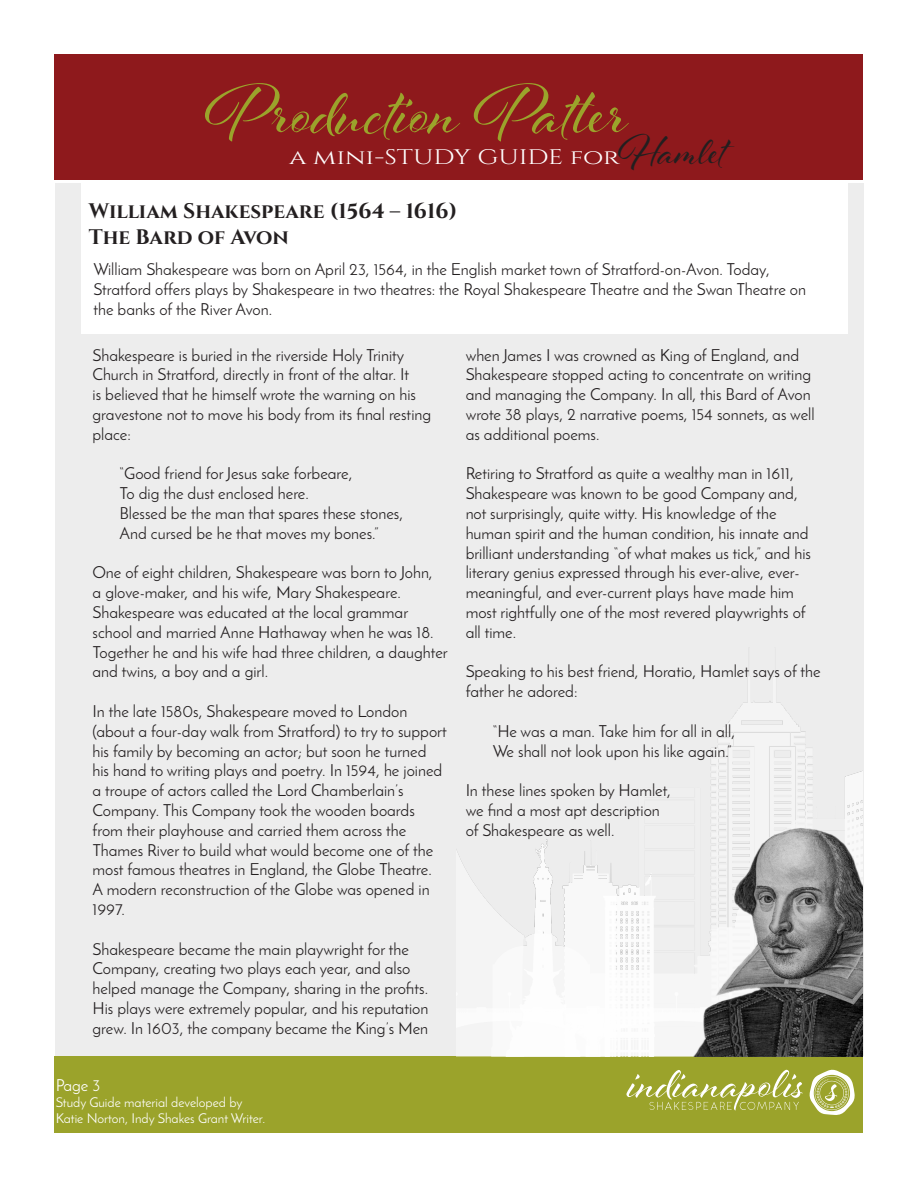
<style>
.page{position:relative;width:918px;height:1188px;background:#fff}
.page>*{position:absolute;margin:0;border:0;box-sizing:border-box;transform-origin:0 0}
.t1{font:75px "Al Fresco Basic";color:#9ba32b}
.t2{font:45px "Al Fresco Basic";color:#231f20}
.t3{font:700 21px "Cinzel";color:#231f20}
.t4{font:21px "Cinzel";color:#fff;scale:1.25 1}
.t5{font:16.5px/19.8px "Josefin Sans";color:#231f20}
.t6{font:16.5px "Josefin Sans";color:#fff}
.t7{font:13.5px/16.2px "Josefin Sans";color:#fff}
</style>
<div class="page">
<div style="left:55px;top:55px;width:808px;height:125px;background:#8e191c"></div>
<div style="left:55px;top:1056px;width:808px;height:77px;background:#9ba32b"></div>
<svg style="left:626px;top:1070px;width:177px;height:40px"></svg>
<svg style="left:809px;top:1069px;width:46px;height:46px"></svg>
<div style="left:56px;top:183px;width:808px;height:873px;background:#ededed"></div>
<div style="left:81px;top:181px;width:766px;height:152px;background:#fff"></div>
<img style="left:457px;top:676px;width:405px;height:380px">
<h1 class="t1" style="left:205px;top:69px;width:425px">Production Patter</h1>
<p class="t4" style="left:289px;top:144px;width:266px">a mini-STUDY GUIDE for</p>
<h2 class="t2" style="left:618px;top:125px;width:109px">Hamlet</h2>
<p class="t3" style="left:89px;top:199px;width:370px">William Shakespeare (1564 – 1616)</p>
<p class="t3" style="left:89px;top:224px;width:201px">The Bard of Avon</p>
<p class="t5" style="left:93px;top:260px;width:714px">William Shakespeare was born on April 23, 1564, in the English market town of Stratford-on-Avon. Today,<br>Stratford offers plays by Shakespeare in two theatres: the Royal Shakespeare Theatre and the Swan Theatre on the banks of the River Avon.</p>
<p class="t5" style="left:93px;top:345px;width:340px">Shakespeare is buried in the riverside Holy Trinity Church in Stratford, directly in front of the altar. It<br>is believed that he himself wrote the warning on his gravestone not to move his body from its final resting place:</p>
<p class="t5" style="left:120px;top:464px;width:234px">“Good friend for Jesus sake forbeare,</p>
<p class="t5" style="left:120px;top:483px;width:191px">To dig the dust enclosed here.</p>
<p class="t5" style="left:120px;top:503px;width:285px">Blessed be the man that spares these stones,</p>
<p class="t5" style="left:120px;top:523px;width:261px">And cursed be he that moves my bones.”</p>
<p class="t5" style="left:93px;top:563px;width:357px">One of eight children, Shakespeare was born to John,<br>a glove-maker, and his wife, Mary Shakespeare.<br>Shakespeare was educated at the local grammar school and married Anne Hathaway when he was 18.<br>Together he and his wife had three children, a daughter and twins, a boy and a girl.</p>
<p class="t5" style="left:93px;top:701px;width:356px">In the late 1580s, Shakespeare moved to London (about a four-day walk from Stratford) to try to support his family by becoming an actor; but soon he turned his hand to writing plays and poetry. In 1594, he joined a troupe of actors called the Lord Chamberlain’s Company. This Company took the wooden boards from their playhouse and carried them across the Thames River to build what would become one of the most famous theatres in England, the Globe Theatre.<br>A modern reconstruction of the Globe was opened in 1997.</p>
<p class="t5" style="left:93px;top:939px;width:337px">Shakespeare became the main playwright for the Company, creating two plays each year, and also helped manage the Company, sharing in the profits.<br>His plays were extremely popular, and his reputation grew. In 1603, the company became the King’s Men</p>
<p class="t5" style="left:466px;top:345px;width:347px">when James I was crowned as King of England, and<br>Shakespeare stopped acting to concentrate on writing and managing the Company. In all, this Bard of Avon</p>
<p class="t5" style="left:466px;top:404px;width:350px">wrote 38 plays, 2 narrative poems, 154 sonnets, as well as additional poems.</p>
<p class="t5" style="left:466px;top:464px;width:347px">Retiring to Stratford as quite a wealthy man in 1611, Shakespeare was known to be good Company and, not surprisingly, quite witty. His knowledge of the human spirit and the human condition, his innate and brilliant understanding “of what makes us tick,” and his literary genius expressed through his ever-alive, ever&shy;meaningful, and ever-current plays have made him most rightfully one of the most revered playwrights of all time.</p>
<p class="t5" style="left:466px;top:662px;width:357px">Speaking to his best friend, Horatio, Hamlet says of the father he adored:</p>
<p class="t5" style="left:493px;top:721px;width:244px">“He was a man. Take him for all in all,</p>
<p class="t5" style="left:493px;top:741px;width:241px">We shall not look upon his like again.”</p>
<p class="t5" style="left:466px;top:780px;width:207px">In these lines spoken by Hamlet,</p>
<p class="t5" style="left:466px;top:800px;width:196px">we find a most apt description</p>
<p class="t5" style="left:466px;top:820px;width:150px">of Shakespeare as well.</p>
<p class="t6" style="left:56px;top:1075px;width:46px">Page 3</p>
<p class="t7" style="left:56px;top:1094px;width:211px">Study Guide material developed by<br>Katie Norton, Indy Shakes Grant Writer.</p>
</div>
